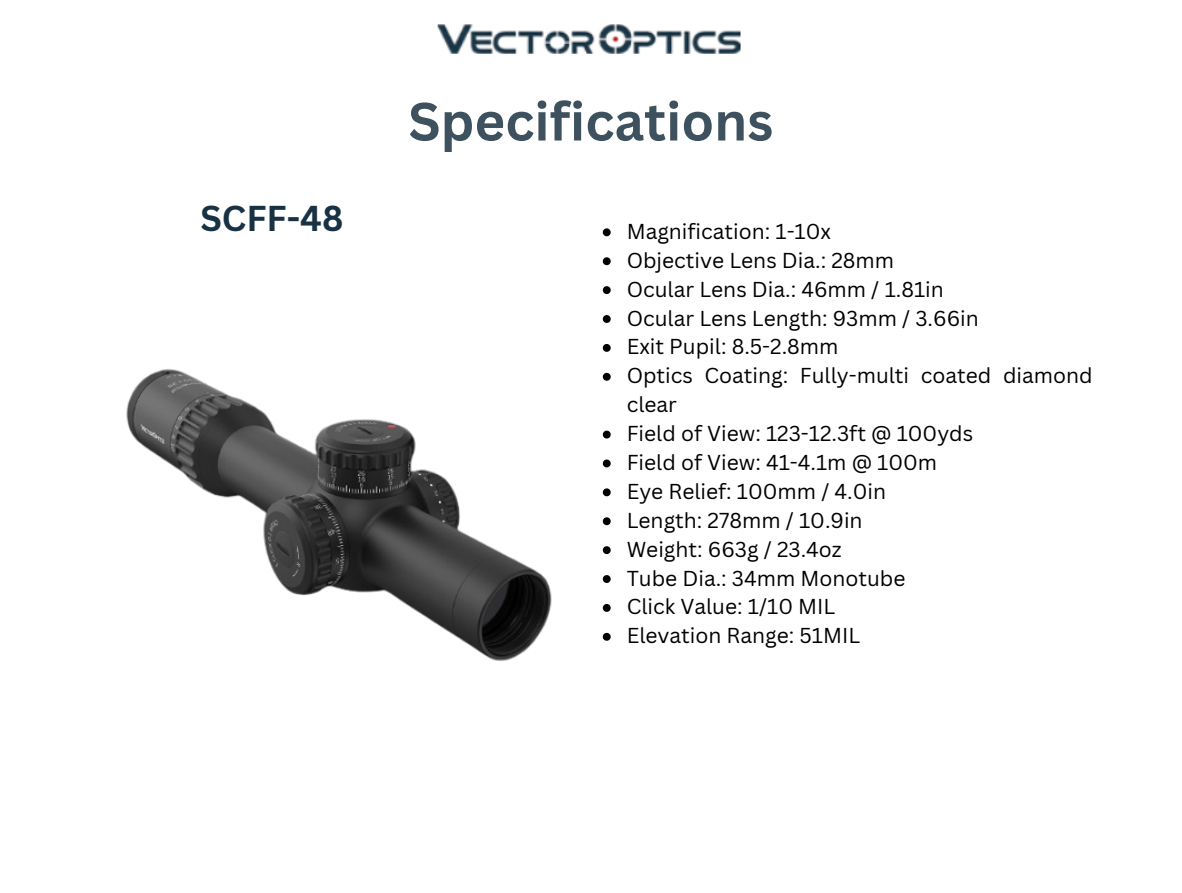
<style>
.page{position:relative;width:1182px;height:893px;background:#fff}
.page>*{position:absolute;margin:0;border:0;box-sizing:border-box;transform-origin:0 0}
.t1{font:700 52.5px "Canva Sans";color:#3d515e}
.t2{font:700 35px "Canva Sans";color:#183244}
.t3{font:21px/28.9px "Canva Sans";color:#000}
</style>
<div class="page">
<img style="left:437px;top:24px;width:304px;height:30px">
<img style="left:126px;top:369px;width:426px;height:292px">
<svg style="left:602px;top:228px;width:8px;height:8px"></svg>
<svg style="left:602px;top:257px;width:8px;height:8px"></svg>
<svg style="left:602px;top:286px;width:8px;height:8px"></svg>
<svg style="left:602px;top:315px;width:8px;height:8px"></svg>
<svg style="left:602px;top:344px;width:8px;height:8px"></svg>
<svg style="left:602px;top:373px;width:8px;height:8px"></svg>
<svg style="left:602px;top:430px;width:8px;height:8px"></svg>
<svg style="left:602px;top:459px;width:8px;height:8px"></svg>
<svg style="left:602px;top:488px;width:8px;height:8px"></svg>
<svg style="left:602px;top:517px;width:8px;height:8px"></svg>
<svg style="left:602px;top:546px;width:8px;height:8px"></svg>
<svg style="left:602px;top:575px;width:8px;height:8px"></svg>
<svg style="left:602px;top:604px;width:8px;height:8px"></svg>
<svg style="left:602px;top:633px;width:8px;height:7px"></svg>
<p class="t2" style="left:200px;top:194px;width:144px">SCFF-48</p>
<h2 class="t1" style="left:408px;top:84px;width:366px">Specifications</h2>
<p class="t3" style="left:626px;top:216px;width:206px">Magnification: 1-10x</p>
<p class="t3" style="left:626px;top:245px;width:269px">Objective Lens Dia.: 28mm</p>
<p class="t3" style="left:626px;top:274px;width:319px">Ocular Lens Dia.: 46mm / 1.81in</p>
<p class="t3" style="left:626px;top:303px;width:353px">Ocular Lens Length: 93mm / 3.66in</p>
<p class="t3" style="left:626px;top:332px;width:213px">Exit Pupil: 8.5-2.8mm</p>
<p class="t3" style="left:626px;top:361px;width:467px">Optics Coating: Fully-multi coated diamond clear</p>
<p class="t3" style="left:626px;top:418px;width:348px">Field of View: 123-12.3ft @ 100yds</p>
<p class="t3" style="left:626px;top:447px;width:312px">Field of View: 41-4.1m @ 100m</p>
<p class="t3" style="left:626px;top:476px;width:261px">Eye Relief: 100mm / 4.0in</p>
<p class="t3" style="left:626px;top:505px;width:237px">Length: 278mm / 10.9in</p>
<p class="t3" style="left:626px;top:534px;width:216px">Weight: 663g / 23.4oz</p>
<p class="t3" style="left:626px;top:563px;width:280px">Tube Dia.: 34mm Monotube</p>
<p class="t3" style="left:626px;top:592px;width:210px">Click Value: 1/10 MIL</p>
<p class="t3" style="left:626px;top:620px;width:235px">Elevation Range: 51MIL</p>
</div>
